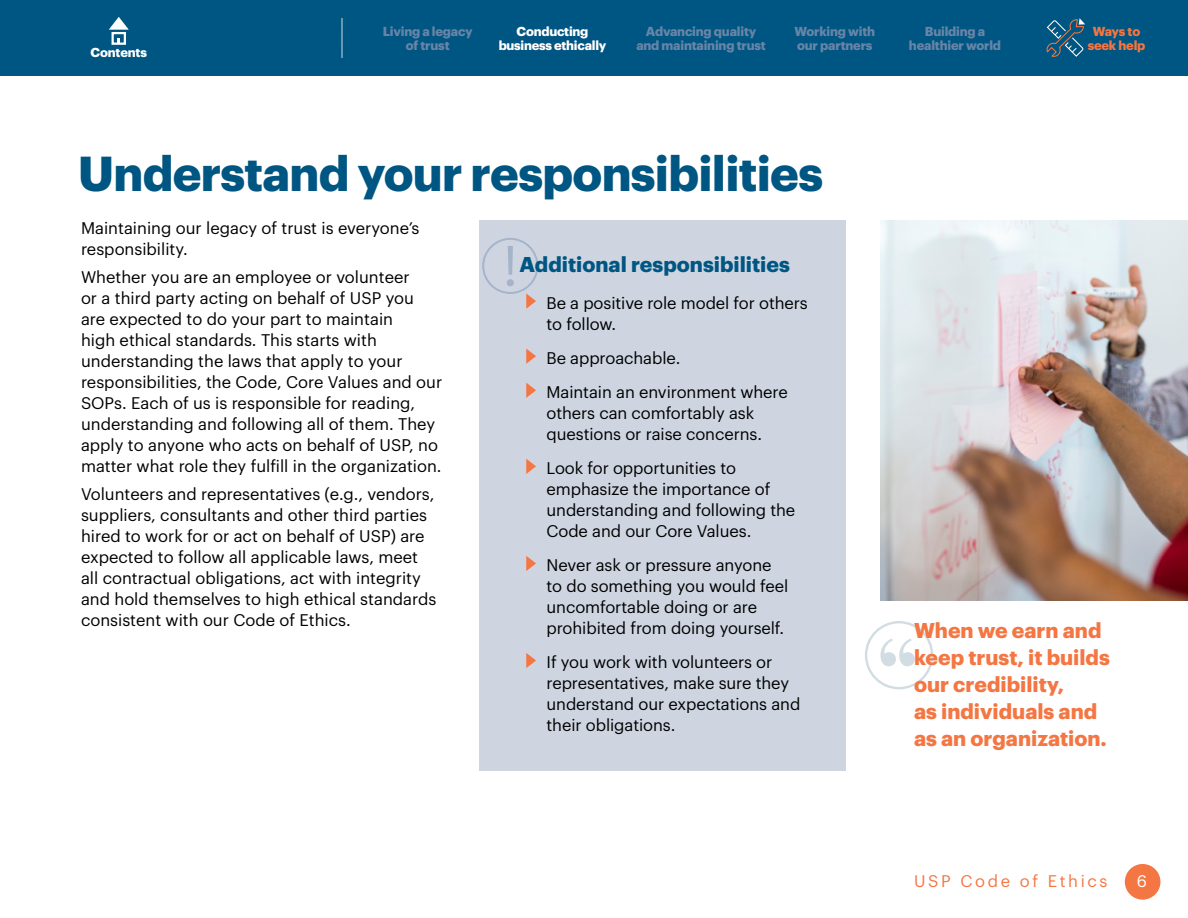
<style>
.page{position:relative;width:1188px;height:918px;background:#fff}
.page>*{position:absolute;margin:0;border:0;box-sizing:border-box;transform-origin:0 0}
.t1{font:110.55px "Playfair Display";color:#a4bcc5}
.t2{font:56.25px "Graphik";color:#7c94b4}
.Topic_Heading{font:700 48px "Graphik";letter-spacing:-.015em;color:#005682}
.Sidebar_quote{font:700 21px/27px "Graphik";color:#f47642}
.Box_subhead{font:700 21px "Graphik";color:#005682}
.USP_TEXT{font:16.5px/21px "Graphik";color:#000}
.Box_text{font:16.5px/21px "Graphik";letter-spacing:-.005em;color:#000}
.t3{font:16.5px "Graphik";letter-spacing:.16em;color:#f47642}
.t4{font:16.5px "Graphik";color:#fff}
.t5{font:700 12.75px/14.2px "Graphik";letter-spacing:-.015em;color:#6885a8;text-align:center}
.t6{font:700 12.75px/14.2px "Graphik";letter-spacing:-.02em;color:#fff;text-align:center}
.t7{font:700 12.75px/14.2px "Graphik";letter-spacing:-.015em;color:#f47642;text-align:center}
</style>
<div class="page">
<div style="left:1125px;top:864px;width:35px;height:36px;background:#f47642;border-radius:50%"></div>
<div style="left:0;top:0;width:1188px;height:76px;background:#005682"></div>
<hr style="left:341px;top:18px;width:2px;height:40px;background:#fff">
<svg style="left:109px;top:17px;width:20px;height:13px"></svg>
<div style="left:112px;top:32px;width:14px;height:13px;border:2px solid #fff"></div>
<svg style="left:1046px;top:18px;width:39px;height:39px"></svg>
<div style="left:480px;top:220px;width:366px;height:551px;background:#ced5e1"></div>
<div style="left:482px;top:238px;width:56px;height:56px;border:2px solid #7c94b4;border-radius:50%"></div>
<svg style="left:526px;top:293px;width:10px;height:16px"></svg>
<svg style="left:526px;top:349px;width:10px;height:15px"></svg>
<svg style="left:526px;top:383px;width:10px;height:15px"></svg>
<svg style="left:526px;top:459px;width:10px;height:15px"></svg>
<svg style="left:526px;top:556px;width:10px;height:15px"></svg>
<svg style="left:526px;top:653px;width:10px;height:15px"></svg>
<div style="left:865px;top:621px;width:68px;height:68px;border:2px solid #a4bcc5;border-radius:50%"></div>
<img style="left:880px;top:220px;width:308px;height:380px">
<p class="t6" style="left:91px;top:44px;width:58px">Contents</p>
<p class="t5" style="left:383px;top:23px;width:91px">Living a legacy of trust</p>
<p class="t6" style="left:499px;top:23px;width:109px">Conducting business ethically</p>
<p class="t5" style="left:636px;top:23px;width:131px">Advancing quality and maintaining trust</p>
<p class="t5" style="left:795px;top:23px;width:82px;text-align:left">Working with our partners</p>
<p class="t5" style="left:909px;top:23px;width:94px">Building a healthier world</p>
<p class="t7" style="left:1088px;top:23px;width:59px">Ways to seek help</p>
<p class="Topic_Heading" style="left:78px;top:136px;width:747px">Understand your responsibilities</p>
<p class="USP_TEXT" style="left:81px;top:216px;width:340px">Maintaining our legacy of trust is everyone’s responsibility.</p>
<p class="USP_TEXT" style="left:81px;top:265px;width:363px">Whether you are an employee or volunteer<br>or a third party acting on behalf of USP you are expected to do your part to maintain<br>high ethical standards. This starts with understanding the laws that apply to your responsibilities, the Code, Core Values and our SOPs. Each of us is responsible for reading, understanding and following all of them. They apply to anyone who acts on behalf of USP, no matter what role they fulfill in the organization.</p>
<p class="USP_TEXT" style="left:81px;top:482px;width:357px">Volunteers and representatives (e.g., vendors, suppliers, consultants and other third parties hired to work for or act on behalf of USP) are expected to follow all applicable laws, meet all contractual obligations, act with integrity and hold themselves to high ethical standards consistent with our Code of Ethics.</p>
<h2 class="t2" style="left:502px;top:223px;width:18px">!</h2>
<p class="Box_subhead" style="left:520px;top:248px;width:272px">Additional responsibilities</p>
<p class="Box_text" style="left:547px;top:291px;width:263px">Be a positive role model for others to follow.</p>
<p class="Box_text" style="left:547px;top:346px;width:135px">Be approachable.</p>
<p class="Box_text" style="left:547px;top:380px;width:243px">Maintain an environment where others can comfortably ask questions or raise concerns.</p>
<p class="Box_text" style="left:547px;top:456px;width:250px">Look for opportunities to emphasize the importance of understanding and following the<br>Code and our Core Values.</p>
<p class="Box_text" style="left:547px;top:553px;width:243px">Never ask or pressure anyone to do something you would feel uncomfortable doing or are prohibited from doing yourself.</p>
<p class="Box_text" style="left:547px;top:650px;width:255px">If you work with volunteers or representatives, make sure they understand our expectations and their obligations.</p>
<p class="Sidebar_quote" style="left:914px;top:615px;width:197px">When we earn and keep trust, it builds our credibility,<br>as individuals and as an organization.</p>
<h1 class="t1" style="left:874px;top:608px;width:48px">“</h1>
<p class="t3" style="left:914px;top:868px;width:195px">USP Code of Ethics</p>
<p class="t4" style="left:1137px;top:869px;width:12px">6</p>
</div>
